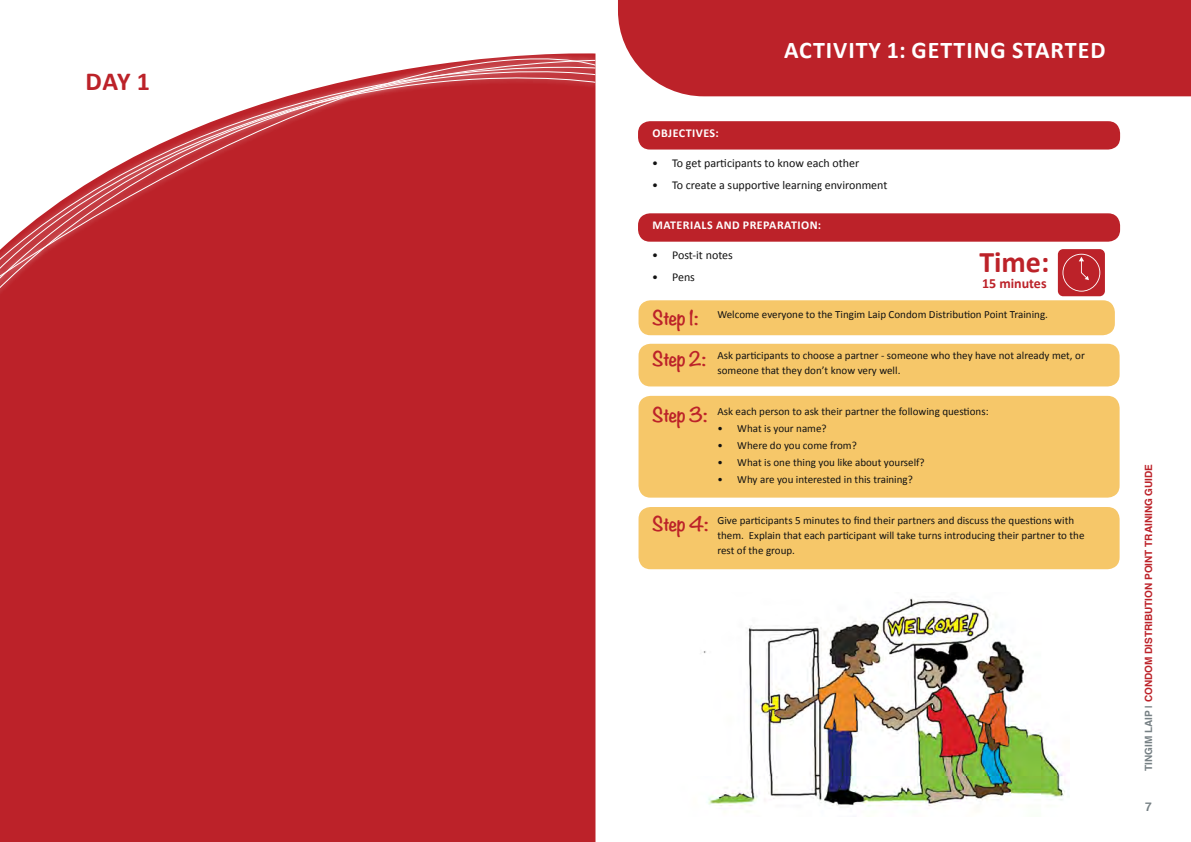
<style>
.page{position:relative;width:1191px;height:842px;background:#fff}
.page>*{position:absolute;margin:0;border:0;box-sizing:border-box;transform-origin:0 0}
.t1{font:700 30px "Calibri";color:#bc2229}
.t2{font:700 26px "Calibri";color:#bc2229}
.t3{font:700 24px "Calibri";letter-spacing:.04em;color:#fff}
.t4{font:700 14px "Calibri";color:#bc2229}
.t5{font:12px "Calibri";color:#121212}
.t6{font:700 12px "Calibri";letter-spacing:.04em;color:#fff}
.t7{font:700 12px "Helvetica";color:#768084}
.t8{font:11px/15px "Calibri";color:#121212}
.t9{font:700 10px "Helvetica";color:#bc2229}
.s1{font-family:"Noteworthy";font-weight:700;font-size:18px;color:#bc2229}
.s2{color:#768084}
</style>
<div class="page">
<div style="left:638px;top:300px;width:476px;height:35px;background:#f6c769;border-radius:12px"></div>
<div style="left:638px;top:344px;width:481px;height:42px;background:#f6c769;border-radius:12px"></div>
<div style="left:638px;top:396px;width:481px;height:102px;background:#f6c769;border-radius:12px"></div>
<div style="left:638px;top:507px;width:481px;height:62px;background:#f6c769;border-radius:12px"></div>
<img style="left:703px;top:598px;width:363px;height:214px">
<div style="left:618px;top:0;width:573px;height:96px;background:#bc2229"></div>
<div style="left:638px;top:213px;width:482px;height:29px;background:#bc2229;border-radius:12px"></div>
<div style="left:638px;top:121px;width:482px;height:29px;background:#bc2229;border-radius:12px"></div>
<div style="left:1057px;top:249px;width:48px;height:47px;background:#bc2229;border-radius:5px"></div>
<svg style="left:1062px;top:254px;width:38px;height:38px"></svg>
<div style="left:0;top:339px;width:595px;height:503px;background:#bc2229"></div>
<div style="left:0;top:52px;width:601px;height:287px;background:#fff;opacity:.75"></div>
<div style="left:0;top:325px;width:596px;height:10px;background:#bc2229"></div>
<div style="left:0;top:307px;width:596px;height:18px;background:#bc2229"></div>
<svg style="left:0;top:52px;width:596px;height:255px"></svg>
<h2 class="t2" style="left:86px;top:65px;width:66px">DAY 1</h2>
<h3 class="t3" style="left:784px;top:34px;width:320px">ACTIVITY 1: GETTING STARTED</h3>
<p class="t6" style="left:652px;top:126px;width:68px">OBJECT IVES:</p>
<p class="t5" style="left:652px;top:156px;width:209px">• To get participants to know each other</p>
<p class="t5" style="left:652px;top:178px;width:237px">• To create a supportive learning environment</p>
<p class="t6" style="left:652px;top:217px;width:170px">MATERIALS AND PREPARATION:</p>
<p class="t5" style="left:652px;top:248px;width:82px">• Post-it notes</p>
<p class="t5" style="left:652px;top:269px;width:44px">• Pens</p>
<p class="t8" style="left:652px;top:306px;width:397px"><span class="s1">Step 1:</span> Welcome everyone to the Tingim Laip Condom Distribution Point Training.</p>
<p class="t8" style="left:717px;top:348px;width:369px;text-indent:-65px"><span class="s1">Step 2:</span> Ask participants to choose a partner - someone who they have not already met, or someone that they don’t know very well.</p>
<p class="t8" style="left:652px;top:404px;width:338px"><span class="s1">Step 3:</span> Ask each person to ask their partner the following questions:</p>
<p class="t8" style="left:717px;top:421px;width:111px">• What is your name?</p>
<p class="t8" style="left:717px;top:438px;width:141px">• Where do you come from?</p>
<p class="t8" style="left:717px;top:455px;width:209px">• What is one thing you like about yourself?</p>
<p class="t8" style="left:717px;top:471px;width:197px">• Why are you interested in this training?</p>
<p class="t8" style="left:717px;top:513px;width:368px;text-indent:-65px"><span class="s1">Step 4:</span> Give participants 5 minutes to find their partners and discuss the questions with them. Explain that each participant will take turns introducing their partner to the rest of the group.</p>
<h1 class="t1" style="left:979px;top:242px;width:71px">TIME:</h1>
<p class="t4" style="left:982px;top:274px;width:66px">15 MINUTES</p>
<p class="t9" style="left:1140px;top:771px;width:309px;rotate:-90deg"><span class="s2">tingim laip |</span> Condom Distribution Point Training Guide</p>
<p class="t7" style="left:1145px;top:797px;width:8px">7</p>
</div>
